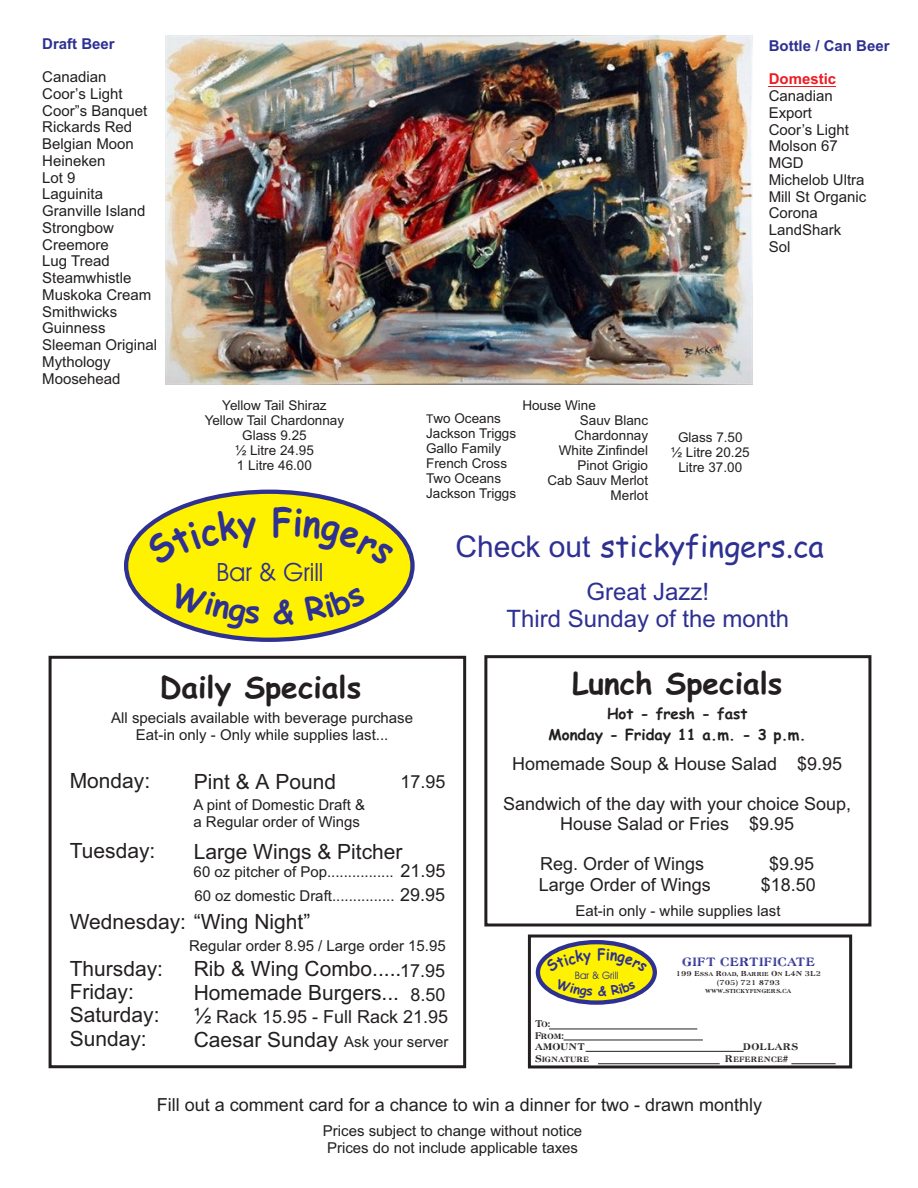
<style>
.page{position:relative;width:918px;height:1188px;background:#fff}
.page>*{position:absolute;margin:0;border:0;box-sizing:border-box;transform-origin:0 0}
.t1{font:700 37.95px "Comic Sans MS";color:#2e3092;scale:.89 1}
.t2{font:700 30px "Comic Sans MS";color:#231f20}
.t3{font:30px "Comic Sans MS";color:#2e3092}
.t4{font:25.35px "Avant Garde IT Cby BT";color:#2e3092}
.t5{font:24px/26.8px "Arial";color:#2e3092;text-align:center}
.t6{font:21px/23.4px "Arial";color:#231f20}
.t7{font:18px/20.1px "Arial";color:#231f20;text-align:center}
.t8{font:700 15.45px "Comic Sans MS";color:#2e3092;scale:.89 1}
.t9{font:15px/16.8px "Arial";color:#231f20}
.t10{font:700 15px/20.9px "Comic Sans MS";color:#231f20;text-align:center}
.t11{font:700 15px "Arial";color:#2e3092}
.t12{font:700 15px "Arial";color:#ed1c24}
.t13{font:13.5px/15.1px "Arial";color:#231f20;text-align:center}
.t14{font:11.85px "Atlantic Inline";color:#2e3092}
.t15{font:10.35px "Avant Garde IT Cby BT";color:#2e3092}
.t16{font:9.45px/11.6px "Atlantic Inline";color:#231f20}
.t17{font:7.05px/8.7px "Atlantic Inline";color:#231f20;text-align:center}
.s1{font-size:12px}
.s2{font-family:"Arial"}
.s3{font-size:18px}
.s4{font-size:21px}
</style>
<div class="page">
<img style="left:166px;top:35px;width:586px;height:350px">
<div style="left:49px;top:656px;width:417px;height:412px;border:3px solid #231f20"></div>
<div style="left:124px;top:490px;width:291px;height:152px;background:#fff200;border:4px solid #2e3092;border-radius:50%"></div>
<hr style="left:769px;top:86px;width:67px;height:1px;background:#ed1c24">
<div style="left:484px;top:655px;width:387px;height:272px;border:3px solid #231f20"></div>
<div style="left:528px;top:935px;width:324px;height:133px;border:3px solid #231f20"></div>
<svg style="left:536px;top:940px;width:121px;height:65px;background:#b8b035"></svg>
<hr style="left:549px;top:1029px;width:148px;height:1px;background:#231f20">
<hr style="left:564px;top:1040px;width:139px;height:1px;background:#231f20">
<hr style="left:586px;top:1051px;width:158px;height:1px;background:#231f20">
<hr style="left:598px;top:1063px;width:122px;height:1px;background:#231f20">
<hr style="left:791px;top:1063px;width:45px;height:1px;background:#231f20">
<svg style="left:144px;top:508px;width:43px;height:25px"></svg>
<svg style="left:352px;top:508px;width:43px;height:26px"></svg>
<svg style="left:170px;top:616px;width:36px;height:14px"></svg>
<svg style="left:357px;top:618px;width:9px;height:4px"></svg>
<svg style="left:545px;top:949px;width:47px;height:23px"></svg>
<svg style="left:607px;top:949px;width:40px;height:24px"></svg>
<svg style="left:556px;top:979px;width:36px;height:20px"></svg>
<svg style="left:598px;top:981px;width:38px;height:16px"></svg>
<p class="t11" style="left:42px;top:38px;width:74px">Draft Beer</p>
<p class="t9" style="left:42px;top:70px;width:117px">Canadian<br>Coor’s Light<br>Coor”s Banquet<br>Rickards Red<br>Belgian Moon<br>Heineken<br>Lot 9<br>Laguinita<br>Granville Island<br>Strongbow<br>Creemore<br>Lug Tread<br>Steamwhistle<br>Muskoka Cream<br>Smithwicks<br>Guinness<br>Sleeman Original<br>Mythology<br>Moosehead</p>
<p class="t13" style="left:205px;top:399px;width:141px">Yellow Tail Shiraz<br>Yellow Tail Chardonnay<br>Glass 9.25<br>½ Litre 24.95<br>1 Litre 46.00</p>
<h1 class="t1" style="left:272px;top:505px;width:25px">F</h1>
<h3 class="t4" style="left:217px;top:561px;width:109px">Bar &amp; Grill</h3>
<p class="t11" style="left:769px;top:40px;width:122px">Bottle / Can Beer</p>
<p class="t12" style="left:769px;top:73px;width:69px">Domestic</p>
<p class="t9" style="left:769px;top:89px;width:99px">Canadian<br>Export<br>Coor’s Light<br>Molson 67<br>MGD<br>Michelob Ultra<br>Mill St Organic<br>Corona<br>LandShark<br>Sol</p>
<p class="t13" style="left:522px;top:399px;width:75px">House Wine</p>
<p class="t13" style="left:580px;top:414px;width:70px">Sauv Blanc</p>
<p class="t13" style="left:575px;top:429px;width:75px">Chardonnay</p>
<p class="t13" style="left:559px;top:444px;width:91px">White Zinfindel</p>
<p class="t13" style="left:578px;top:459px;width:72px">Pinot Grigio</p>
<p class="t13" style="left:548px;top:474px;width:102px">Cab Sauv Merlot</p>
<p class="t13" style="left:611px;top:489px;width:39px">Merlot</p>
<p class="t13" style="left:426px;top:412px;width:92px;text-align:left"><span class="s1">T</span>wo Oceans<br>Jackson Triggs<br>Gallo Family<br>French Cross<br>Two Oceans<br>Jackson Triggs</p>
<p class="t13" style="left:671px;top:431px;width:80px">Glass 7.50 ½ Litre 20.25<br>Litre 37.00</p>
<h2 class="t3" style="left:456px;top:533px;width:370px"><span class="s2">Check out</span> stickyfingers.ca</h2>
<h3 class="t5" style="left:506px;top:580px;width:284px">Great Jazz!<br>Third Sunday of the month</h3>
<h2 class="t2" style="left:160px;top:674px;width:203px">Daily Specials</h2>
<p class="t9" style="left:111px;top:711px;width:303px;text-align:center">All specials available with beverage purchase<br>Eat-in only - Only while supplies last...</p>
<h3 class="t6" style="left:70px;top:771px;width:82px">Monday:</h3>
<h3 class="t6" style="left:70px;top:841px;width:87px">Tuesday:</h3>
<h3 class="t6" style="left:194px;top:772px;width:144px">Pint &amp; A Pound</h3>
<p class="t7" style="left:400px;top:773px;width:47px">17.95</p>
<p class="t9" style="left:193px;top:798px;width:173px">A pint of Domestic Draft &amp; a Regular order of Wings</p>
<p class="t9" style="left:194px;top:865px;width:202px">60 oz pitcher of Pop................</p>
<h3 class="t6" style="left:194px;top:842px;width:210px">Large Wings &amp; Pitcher</h3>
<p class="t7" style="left:400px;top:863px;width:47px">21.95</p>
<p class="t9" style="left:194px;top:889px;width:252px">60 oz domestic Draft............... <span class="s3">29.95</span></p>
<h3 class="t6" style="left:70px;top:901px;width:242px;line-height:46px">Wednesday: “Wing Night”<br>Thursday:</h3>
<h3 class="t6" style="left:70px;top:982px;width:91px">Friday:<br>Saturday:<br>Sunday:</h3>
<p class="t9" style="left:189px;top:938px;width:258px">Regular order 8.95 / Large order 15.95</p>
<p class="t7" style="left:411px;top:986px;width:37px">8.50</p>
<h3 class="t6" style="left:194px;top:959px;width:209px">Rib &amp; Wing Combo.....<br>Homemade Burgers...</h3>
<p class="t7" style="left:194px;top:1009px;width:256px"><span class="s4">½</span> Rack 15.95 - Full Rack 21.95</p>
<p class="t9" style="left:194px;top:1034px;width:256px"><span class="s4">Caesar Sunday</span> Ask your server</p>
<p class="t7" style="left:400px;top:962px;width:47px">17.95</p>
<h2 class="t2" style="left:572px;top:670px;width:212px">Lunch Specials</h2>
<p class="t10" style="left:549px;top:705px;width:259px">Hot - fresh - fast<br>Monday - Friday 11 a.m. - 3 p.m.</p>
<p class="t7" style="left:512px;top:755px;width:332px">Homemade Soup &amp; House Salad $9.95</p>
<p class="t7" style="left:503px;top:795px;width:350px">Sandwich of the day with your choice Soup,<br>House Salad or Fries $9.95</p>
<p class="t7" style="left:540px;top:856px;width:166px">Reg. Order of Wings</p>
<p class="t7" style="left:769px;top:856px;width:47px">$9.95</p>
<p class="t7" style="left:539px;top:876px;width:174px">Large Order of Wings</p>
<p class="t7" style="left:761px;top:876px;width:57px">$18.50</p>
<p class="t9" style="left:575px;top:903px;width:207px">Eat-in only - while supplies last</p>
<p class="t8" style="left:598px;top:948px;width:11px">F</p>
<p class="t15" style="left:575px;top:971px;width:45px">Bar &amp; Grill</p>
<p class="t16" style="left:535px;top:1018px;width:52px">To:<br>From:<br>AMOUNT</p>
<p class="t14" style="left:682px;top:954px;width:135px">GIFT CERTIFICATE</p>
<p class="t17" style="left:676px;top:969px;width:147px">199 Essa Road, Barrie On L4N 3L2 (705) 721 8793 www.stickyfingers.ca</p>
<p class="t16" style="left:743px;top:1041px;width:57px">DOLLARS</p>
<p class="t16" style="left:535px;top:1053px;width:56px">Signature</p>
<p class="t16" style="left:725px;top:1053px;width:64px">Reference#</p>
<p class="t7" style="left:157px;top:1096px;width:607px">Fill out a comment card for a chance to win a dinner for two - drawn monthly</p>
<p class="t9" style="left:323px;top:1123px;width:261px">Prices subject to change without notice<br>Prices do not include applicable taxes</p>
</div>
